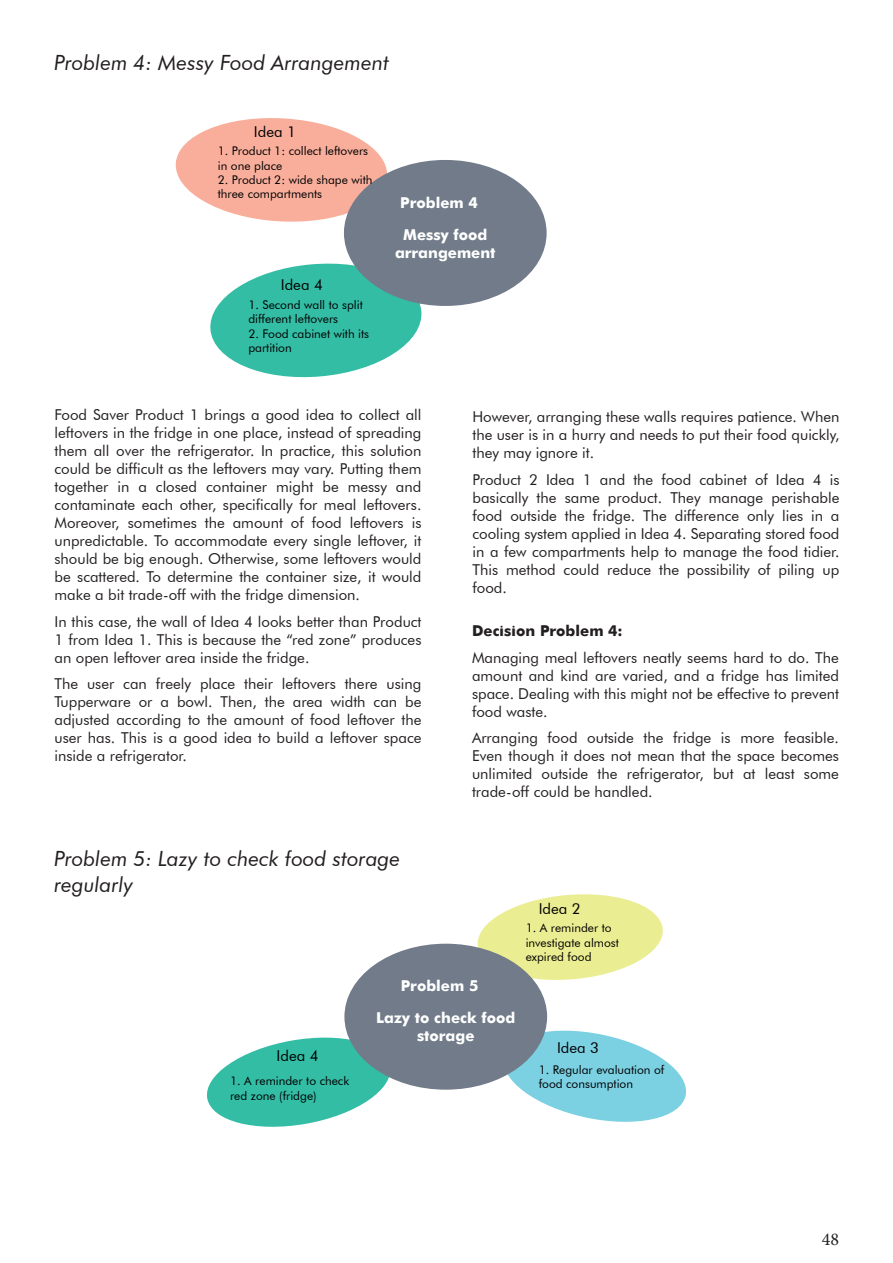
<style>
.page{position:relative;width:893px;height:1263px;background:#fff}
.page>*{position:absolute;margin:0;border:0;box-sizing:border-box;transform-origin:0 0}
.t1{font:italic 21px/25.2px "Futura BT";color:#231f20}
.t2{font:18px "Minion Pro";color:#231f20}
.t3{font:15px/18px "Futura BT";color:#231f20;text-align:justify}
.t4{font:700 15px/18px "Futura";color:#fff;text-align:center}
.t5{font:15px "Futura BT";color:#000001}
.t6{font:700 15px "Futura";color:#231f20}
.t7{font:12px/14.4px "Futura BT";color:#000001}
</style>
<div class="page">
<svg style="left:175px;top:118px;width:214px;height:107px"></svg>
<svg style="left:210px;top:259px;width:214px;height:119px"></svg>
<div style="left:344px;top:160px;width:203px;height:146px;background:#717b89;border-radius:50%"></div>
<svg style="left:207px;top:1037px;width:182px;height:90px"></svg>
<svg style="left:477px;top:894px;width:186px;height:89px"></svg>
<svg style="left:500px;top:1024px;width:186px;height:98px"></svg>
<div style="left:344px;top:944px;width:203px;height:146px;background:#717b89;border-radius:50%"></div>
<p class="t1" style="left:54px;top:50px;width:337px">Problem 4: Messy Food Arrangement</p>
<p class="t5" style="left:254px;top:123px;width:43px">Idea 1</p>
<p class="t7" style="left:218px;top:144px;width:152px">1. Product 1: collect leftovers in one place</p>
<p class="t7" style="left:218px;top:172px;width:156px">2. Product 2: wide shape with three compartments</p>
<p class="t5" style="left:281px;top:276px;width:43px">Idea 4</p>
<p class="t7" style="left:248px;top:297px;width:116px">1. Second wall to split different leftovers</p>
<p class="t7" style="left:248px;top:326px;width:122px">2. Food cabinet with its partition</p>
<p class="t4" style="left:400px;top:192px;width:79px">Problem 4</p>
<p class="t4" style="left:395px;top:224px;width:102px">Messy food arrangement</p>
<p class="t3" style="left:54px;top:406px;width:368px">Food Saver Product 1 brings a good idea to collect all leftovers in the fridge in one place, instead of spreading them all over the refrigerator. In practice, this solution could be difficult as the leftovers may vary. Putting them together in a closed container might be messy and contaminate each other, specifically for meal leftovers.<br>Moreover, sometimes the amount of food leftovers is unpredictable. To accommodate every single leftover, it should be big enough. Otherwise, some leftovers would be scattered. To determine the container size, it would make a bit trade-off with the fridge dimension.</p>
<p class="t3" style="left:54px;top:612px;width:368px">In this case, the wall of Idea 4 looks better than Product 1 from Idea 1. This is because the “red zone” produces an open leftover area inside the fridge.</p>
<p class="t3" style="left:54px;top:675px;width:368px">The user can freely place their leftovers there using Tupperware or a bowl. Then, the area width can be adjusted according to the amount of food leftover the user has. This is a good idea to build a leftover space inside a refrigerator.</p>
<p class="t1" style="left:54px;top:846px;width:348px">Problem 5: Lazy to check food storage regularly</p>
<p class="t3" style="left:472px;top:408px;width:368px">However, arranging these walls requires patience. When the user is in a hurry and needs to put their food quickly, they may ignore it.</p>
<p class="t3" style="left:472px;top:470px;width:368px">Product 2 Idea 1 and the food cabinet of Idea 4 is basically the same product. They manage perishable food outside the fridge. The difference only lies in a cooling system applied in Idea 4. Separating stored food in a few compartments help to manage the food tidier.<br>This method could reduce the possibility of piling up food.</p>
<p class="t6" style="left:472px;top:620px;width:152px">Decision Problem 4:</p>
<p class="t3" style="left:472px;top:648px;width:368px">Managing meal leftovers neatly seems hard to do. The amount and kind are varied, and a fridge has limited space. Dealing with this might not be effective to prevent food waste.</p>
<p class="t3" style="left:472px;top:728px;width:368px">Arranging food outside the fridge is more feasible.<br>Even though it does not mean that the space becomes unlimited outside the refrigerator, but at least some trade-off could be handled.</p>
<p class="t5" style="left:539px;top:900px;width:43px">Idea 2</p>
<p class="t7" style="left:526px;top:921px;width:95px">1. A reminder to investigate almost expired food</p>
<p class="t5" style="left:277px;top:1046px;width:43px">Idea 4</p>
<p class="t4" style="left:401px;top:976px;width:79px">Problem 5</p>
<p class="t4" style="left:376px;top:1008px;width:140px">Lazy to check food storage</p>
<p class="t5" style="left:557px;top:1038px;width:43px">Idea 3</p>
<p class="t7" style="left:230px;top:1074px;width:121px">1. A reminder to check red zone (fridge)</p>
<p class="t7" style="left:539px;top:1062px;width:127px">1. Regular evaluation of food consumption</p>
<p class="t2" style="left:822px;top:1227px;width:19px">48</p>
</div>
